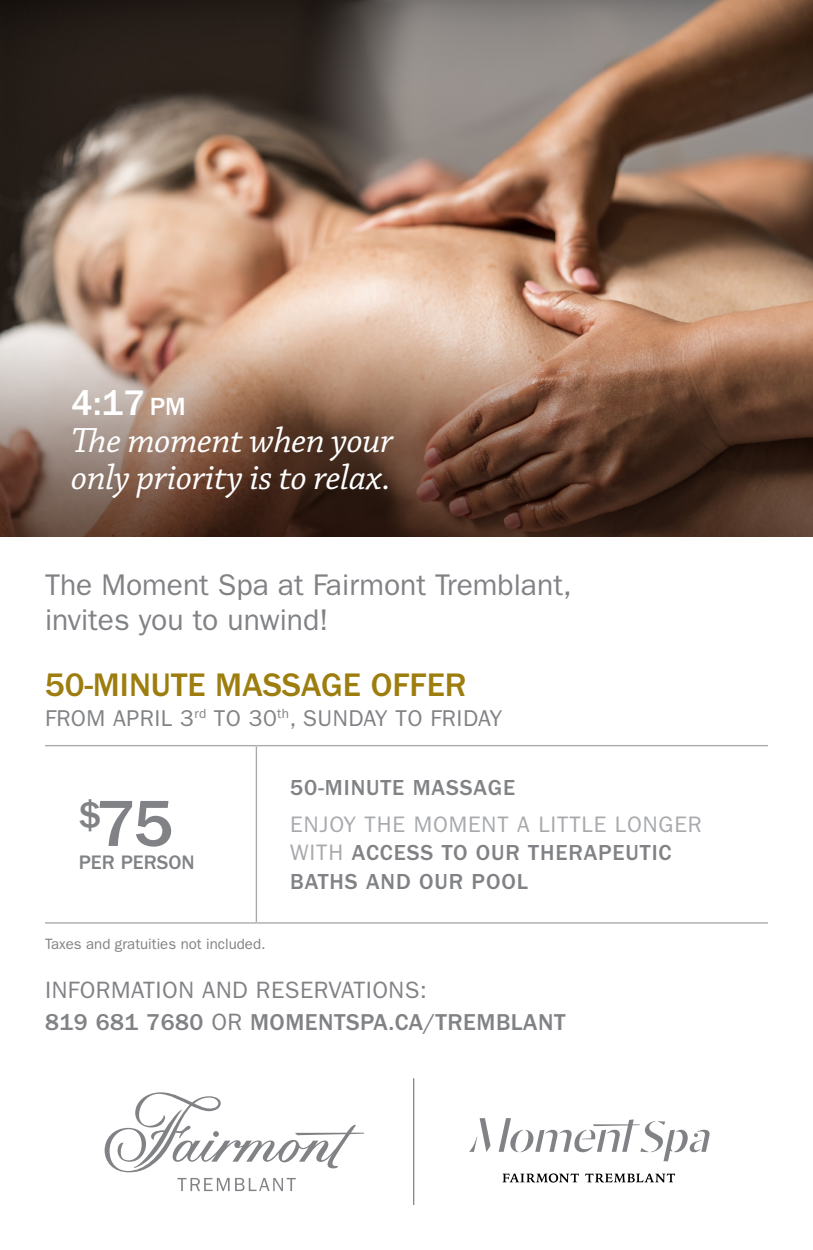
<style>
.page{position:relative;width:813px;height:1250px;background:#fff}
.page>*{position:absolute;margin:0;border:0;box-sizing:border-box;transform-origin:0 0}
.t1{font:500 67.5px "ITC Franklin Gothic Std";color:#808285}
.moment{font:italic 36.75px/36.8px "Chaparral Pro";letter-spacing:-.01em;color:#fff}
.t2{font:500 36.75px "ITC Franklin Gothic Std";color:#fff}
.t3{font:500 33.75px "ITC Franklin Gothic Std";color:#9c7d0d}
.t4{font:30px/35px "ITC Franklin Gothic Std";color:#808285}
.t5{font:500 23.75px/32.5px "ITC Franklin Gothic Std";letter-spacing:.02em;color:#808285}
.t6{font:23px "ITC Franklin Gothic Std";letter-spacing:.02em;color:#808285}
.t7{font:500 22.5px/28.8px "ITC Franklin Gothic Std";letter-spacing:.04em;color:#808285}
.t8{font:500 20.25px "ITC Franklin Gothic Std";color:#808285}
.t9{font:15px "ITC Franklin Gothic Std";color:#808285}
.s1{font-size:25.75px}
.s2{font-weight:400;color:#a7a9ac}
.s3{font-weight:400}
</style>
<div class="page">
<hr style="left:45px;top:745px;width:211px;height:1px;background:#a7a9ac">
<hr style="left:256px;top:745px;width:512px;height:1px;background:#a7a9ac">
<hr style="left:256px;top:746px;width:1px;height:176px;background:#a7a9ac">
<hr style="left:45px;top:922px;width:211px;height:2px;background:#a7a9ac">
<hr style="left:256px;top:922px;width:512px;height:2px;background:#a7a9ac">
<img style="left:0;top:0;width:812px;height:537px">
<svg style="left:105px;top:1092px;width:259px;height:80px"></svg>
<svg style="left:177px;top:1178px;width:52px;height:13px"></svg>
<svg style="left:235px;top:1178px;width:61px;height:13px"></svg>
<svg style="left:502px;top:1173px;width:77px;height:10px"></svg>
<svg style="left:585px;top:1174px;width:90px;height:8px"></svg>
<svg style="left:469px;top:1118px;width:21px;height:34px"></svg>
<svg style="left:498px;top:1118px;width:211px;height:43px"></svg>
<hr style="left:413px;top:1078px;width:1px;height:127px;background:#808285">
<p class="t2" style="left:71px;top:382px;width:116px">4:17 <span class="s1">pm</span></p>
<p class="moment" style="left:71px;top:423px;width:324px">The moment when your only priority is to relax.</p>
<p class="t4" style="left:45px;top:568px;width:528px">The Moment Spa at Fairmont Tremblant, invites you to unwind!</p>
<p class="t3" style="left:45px;top:666px;width:423px">50-MINUTE MASSAGE OFFER</p>
<p class="t6" style="left:45px;top:705px;width:459px">FROM APRIL 3<sup>rd</sup> TO 30<sup>th</sup>, SUNDAY TO FRIDAY</p>
<p class="t1" style="left:79px;top:786px;width:96px"><sup>$</sup>75</p>
<p class="t8" style="left:79px;top:851px;width:117px">PER PERSON</p>
<p class="t7" style="left:290px;top:773px;width:226px">50-MINUTE MASSAGE</p>
<p class="t7" style="left:290px;top:810px;width:413px"><span class="s2">ENJOY THE MOMENT A LITTLE LONGER<br>WITH</span> ACCESS TO OUR THERAPEUTIC<br>BATHS AND OUR POOL</p>
<p class="t9" style="left:45px;top:935px;width:222px">Taxes and gratuities not included.</p>
<p class="t5" style="left:45px;top:974px;width:522px"><span class="s3">INFORMATION AND RESERVATIONS:<br></span>819 681 7680 <span class="s3">OR</span> MOMENTSPA.CA/TREMBLANT</p>
</div>
